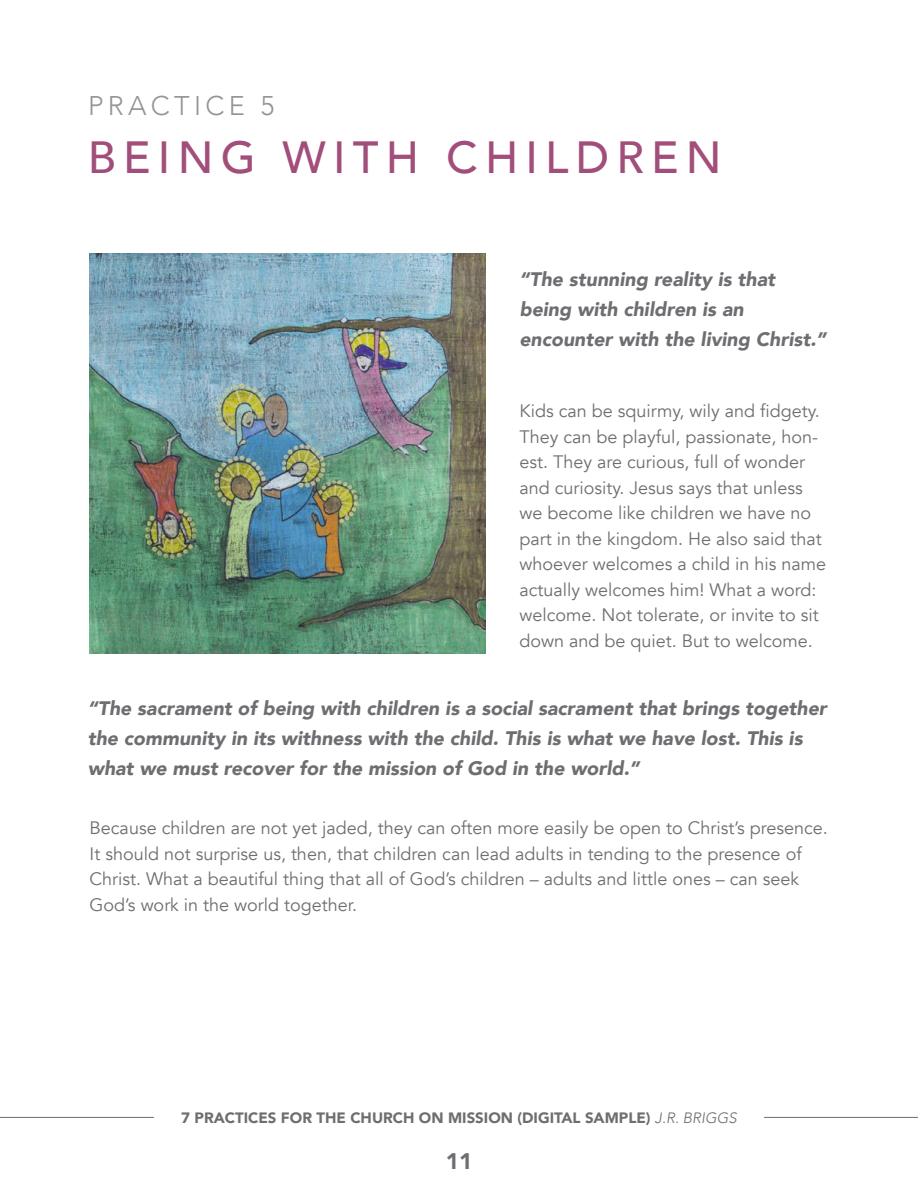
<style>
.page{position:relative;width:918px;height:1188px;background:#fff}
.page>*{position:absolute;margin:0;border:0;box-sizing:border-box;transform-origin:0 0}
.t1{font:500 45px "Avenir";letter-spacing:.16em;color:#a24e7a}
.t2{font:300 27px "Avenir";letter-spacing:.16em;color:#939598}
.t3{font:900 22.5px "Avenir";color:#6d6e71}
.t4{font:italic 900 19.5px/30px "Avenir";color:#6d6e71}
.t5{font:18px/25.5px "Avenir";color:#6d6e71}
.t6{font:900 15px "Avenir";color:#6d6e71}
.s1{font-weight:300;font-style:italic}
</style>
<div class="page">
<hr style="left:764px;top:1117px;width:154px;height:1px;background:#6d6e71">
<hr style="left:0;top:1117px;width:154px;height:1px;background:#6d6e71">
<img style="left:90px;top:254px;width:396px;height:399px">
<h2 class="t2" style="left:88px;top:89px;width:188px">PRACTICE 5</h2>
<h1 class="t1" style="left:88px;top:119px;width:635px">BEING WITH CHILDREN</h1>
<p class="t4" style="left:519px;top:264px;width:308px">“The stunning reality is that being with children is an encounter with the living Christ.”</p>
<p class="t5" style="left:519px;top:399px;width:308px">Kids can be squirmy, wily and fidgety.<br>They can be playful, passionate, hon&shy;est. They are curious, full of wonder and curiosity. Jesus says that unless we become like children we have no part in the kingdom. He also said that whoever welcomes a child in his name actually welcomes him! What a word: welcome. Not tolerate, or invite to sit down and be quiet. But to welcome.</p>
<p class="t4" style="left:88px;top:693px;width:741px">“The sacrament of being with children is a social sacrament that brings together the community in its withness with the child. This is what we have lost. This is what we must recover for the mission of God in the world.”</p>
<p class="t5" style="left:90px;top:816px;width:740px">Because children are not yet jaded, they can often more easily be open to Christ’s presence.<br>It should not surprise us, then, that children can lead adults in tending to the presence of Christ. What a beautiful thing that all of God’s children – adults and little ones – can seek God’s work in the world together.</p>
<p class="t6" style="left:181px;top:1105px;width:557px">7 PRACTICES FOR THE CHURCH ON MISSION (DIGITAL SAMPLE) <span class="s1">J.R. BRIGGS</span></p>
<p class="t3" style="left:446px;top:1142px;width:28px">11</p>
</div>
